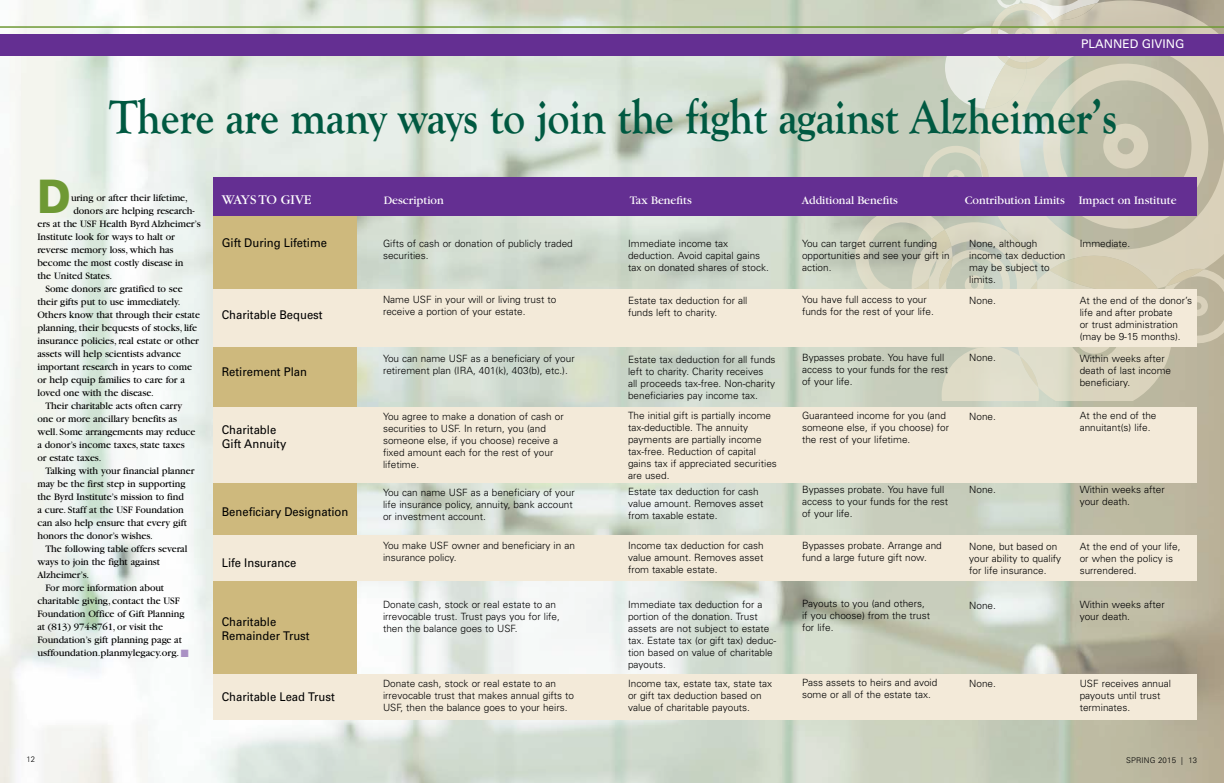
<style>
.page{position:relative;width:1224px;height:783px;background:#fff}
.page>*{position:absolute;margin:0;border:0;box-sizing:border-box;transform-origin:0 0}
.t1{font:700 48.8px "Goudy Old Style T";letter-spacing:-.01em;color:#005941;scale:.91 1}
.t2{font:900 46.2px "Univers";color:#6e9934;scale:.87 1}
.t3{font:14px "Garamond";color:#fff}
.t4{font:12px/14.4px "Univers";color:#000;scale:.94 1}
.t5{font:12px "Garamond";color:#fff}
.t6{font:12px "Univers";color:#fff}
.t7{font:10.3px "Garamond";letter-spacing:-.005em;color:#000}
.t8{font:300 10px/12px "Univers";color:#000}
.t9{font:300 7.9px "Univers";letter-spacing:.02em;color:#000}
.s1{color:#a991c4}
</style>
<div class="page">
<img style="left:0;top:0;width:1224px;height:783px">
<svg style="left:855px;top:0;width:369px;height:401px;background:#cccbb8"></svg>
<div style="left:214px;top:178px;width:143px;height:541px;background:#ceb97d"></div>
<div style="left:0;top:34px;width:1224px;height:22px;background:#642f92"></div>
<hr style="left:0;top:26px;width:1224px;height:2px;background:#6e9934">
<div style="left:214px;top:178px;width:983px;height:38px;background:#642f92"></div>
<div style="left:214px;top:407px;width:983px;height:75px;background:#f3ead9"></div>
<div style="left:214px;top:536px;width:983px;height:45px;background:#f3ead9"></div>
<div style="left:214px;top:674px;width:983px;height:45px;background:#f3ead9"></div>
<div style="left:214px;top:289px;width:983px;height:58px;background:#f3ead9"></div>
<p class="t6" style="left:1081px;top:37px;width:105px">PLANNED GIVING</p>
<h1 class="t1" style="left:109px;top:89px;width:1109px">There are many ways to join the fight against Alzheimer’s</h1>
<h2 class="t2" style="left:37px;top:168px;width:40px">D</h2>
<p class="t7" style="left:71px;top:192px;width:118px">uring or after their lifetime,</p>
<p class="t7" style="left:73px;top:205px;width:123px">donors are helping research-</p>
<p class="t7" style="left:37px;top:218px;width:165px">ers at the USF Health Byrd Alzheimer’s</p>
<p class="t7" style="left:37px;top:231px;width:139px">Institute look for ways to halt or</p>
<p class="t7" style="left:37px;top:244px;width:138px">reverse memory loss, which has</p>
<p class="t7" style="left:37px;top:257px;width:147px">become the most costly disease in</p>
<p class="t7" style="left:37px;top:270px;width:76px">the United States.</p>
<p class="t7" style="left:45px;top:283px;width:139px">Some donors are gratified to see</p>
<p class="t7" style="left:37px;top:296px;width:145px">their gifts put to use immediately.</p>
<p class="t7" style="left:37px;top:309px;width:164px">Others know that through their estate</p>
<p class="t7" style="left:37px;top:322px;width:161px">planning, their bequests of stocks, life</p>
<p class="t7" style="left:37px;top:335px;width:163px">insurance policies, real estate or other</p>
<p class="t7" style="left:37px;top:348px;width:145px">assets will help scientists advance</p>
<p class="t7" style="left:37px;top:361px;width:156px">important research in years to come</p>
<p class="t7" style="left:37px;top:374px;width:149px">or help equip families to care for a</p>
<p class="t7" style="left:37px;top:387px;width:118px">loved one with the disease.</p>
<p class="t7" style="left:45px;top:400px;width:138px">Their charitable acts often carry</p>
<p class="t7" style="left:37px;top:413px;width:141px">one or more ancillary benefits as</p>
<p class="t7" style="left:37px;top:426px;width:160px">well. Some arrangements may reduce</p>
<p class="t7" style="left:37px;top:439px;width:149px">a donor’s income taxes, state taxes</p>
<p class="t7" style="left:37px;top:452px;width:66px">or estate taxes.</p>
<p class="t7" style="left:45px;top:465px;width:151px">Talking with your financial planner</p>
<p class="t7" style="left:37px;top:478px;width:149px">may be the first step in supporting</p>
<p class="t7" style="left:37px;top:491px;width:148px">the Byrd Institute’s mission to find</p>
<p class="t7" style="left:37px;top:504px;width:148px">a cure. Staff at the USF Foundation</p>
<p class="t7" style="left:37px;top:517px;width:151px">can also help ensure that every gift</p>
<p class="t7" style="left:37px;top:530px;width:117px">honors the donor’s wishes.</p>
<p class="t7" style="left:45px;top:543px;width:143px">The following table offers several</p>
<p class="t7" style="left:37px;top:556px;width:124px">ways to join the fight against</p>
<p class="t7" style="left:37px;top:569px;width:53px">Alzheimer’s.</p>
<p class="t7" style="left:45px;top:582px;width:120px">For more information about</p>
<p class="t7" style="left:37px;top:595px;width:144px">charitable giving, contact the USF</p>
<p class="t7" style="left:37px;top:608px;width:149px">Foundation Office of Gift Planning</p>
<p class="t7" style="left:37px;top:621px;width:127px">at (813) 974-8761, or visit the</p>
<p class="t7" style="left:37px;top:634px;width:146px">Foundation’s gift planning page at</p>
<p class="t7" style="left:37px;top:647px;width:153px">usffoundation.planmylegacy.org. <span class="s1">■</span></p>
<h3 class="t3" style="left:222px;top:192px;width:91px">WAYS TO GIVE</h3>
<p class="t5" style="left:384px;top:194px;width:62px">Description</p>
<p class="t5" style="left:630px;top:194px;width:63px">Tax Benefits</p>
<p class="t5" style="left:802px;top:194px;width:98px">Additional Benefits</p>
<p class="t5" style="left:965px;top:194px;width:213px">Contribution Limits Impact on Institute</p>
<p class="t4" style="left:222px;top:235px;width:114px">Gift During Lifetime</p>
<p class="t8" style="left:383px;top:237px;width:191px">Gifts of cash or donation of publicly traded securities.</p>
<p class="t8" style="left:383px;top:293px;width:175px">Name USF in your will or living trust to receive a portion of your estate.</p>
<p class="t8" style="left:383px;top:352px;width:193px">You can name USF as a beneficiary of your retirement plan (IRA, 401(k), 403(b), etc.).</p>
<p class="t8" style="left:383px;top:410px;width:182px">You agree to make a donation of cash or securities to USF. In return, you (and someone else, if you choose) receive a fixed amount each for the rest of your lifetime.</p>
<p class="t8" style="left:383px;top:486px;width:193px">You can name USF as a beneficiary of your life insurance policy, annuity, bank account or investment account.</p>
<p class="t8" style="left:383px;top:539px;width:194px">You make USF owner and beneficiary in an insurance policy.</p>
<p class="t8" style="left:383px;top:598px;width:178px">Donate cash, stock or real estate to an irrevocable trust. Trust pays you for life, then the balance goes to USF.</p>
<p class="t8" style="left:1080px;top:237px;width:52px">Immediate.</p>
<p class="t8" style="left:628px;top:237px;width:142px">Immediate income tax deduction. Avoid capital gains tax on donated shares of stock.</p>
<p class="t8" style="left:628px;top:294px;width:121px">Estate tax deduction for all funds left to charity.</p>
<p class="t8" style="left:628px;top:353px;width:149px">Estate tax deduction for all funds left to charity. Charity receives<br>all proceeds tax-free. Non-charity beneficiaries pay income tax.</p>
<p class="t8" style="left:628px;top:409px;width:150px">The initial gift is partially income tax-deductible. The annuity payments are partially income tax-free. Reduction of capital gains tax if appreciated securities are used.</p>
<p class="t8" style="left:628px;top:485px;width:137px">Estate tax deduction for cash value amount. Removes asset from taxable estate.</p>
<p class="t8" style="left:628px;top:539px;width:137px;text-align:justify">Income tax deduction for cash value amount. Removes asset from taxable estate.</p>
<p class="t8" style="left:628px;top:598px;width:150px">Immediate tax deduction for a portion of the donation. Trust assets are not subject to estate tax. Estate tax (or gift tax) deduc&shy;tion based on value of charitable payouts.</p>
<p class="t8" style="left:628px;top:677px;width:146px">Income tax, estate tax, state tax or gift tax deduction based on value of charitable payouts.</p>
<p class="t8" style="left:969px;top:237px;width:98px">None, although income tax deduction may be subject to limits.</p>
<p class="t8" style="left:969px;top:294px;width:28px">None.</p>
<p class="t8" style="left:802px;top:238px;width:149px">You can target current funding opportunities and see your gift in action.</p>
<p class="t8" style="left:802px;top:294px;width:133px">You have full access to your funds for the rest of your life.</p>
<p class="t8" style="left:802px;top:352px;width:148px">Bypasses probate. You have full access to your funds for the rest of your life.</p>
<p class="t8" style="left:802px;top:410px;width:149px">Guaranteed income for you (and someone else, if you choose) for the rest of your lifetime.</p>
<p class="t8" style="left:1080px;top:294px;width:114px">At the end of the donor’s life and after probate<br>or trust administration (may be 9-15 months).</p>
<p class="t8" style="left:1080px;top:352px;width:93px">Within weeks after death of last income beneficiary.</p>
<p class="t8" style="left:1080px;top:409px;width:78px">At the end of the annuitant(s) life.</p>
<p class="t4" style="left:222px;top:307px;width:109px">Charitable Bequest</p>
<p class="t8" style="left:969px;top:351px;width:28px">None.</p>
<p class="t4" style="left:222px;top:365px;width:92px">Retirement Plan</p>
<p class="t8" style="left:969px;top:410px;width:28px">None.</p>
<p class="t4" style="left:222px;top:423px;width:70px">Charitable<br>Gift Annuity</p>
<p class="t8" style="left:1080px;top:483px;width:87px">Within weeks after your death.</p>
<p class="t8" style="left:1080px;top:540px;width:102px">At the end of your life, or when the policy is surrendered.</p>
<p class="t8" style="left:1080px;top:598px;width:87px">Within weeks after your death.</p>
<p class="t8" style="left:969px;top:483px;width:28px">None.</p>
<p class="t8" style="left:802px;top:484px;width:148px">Bypasses probate. You have full access to your funds for the rest of your life.</p>
<p class="t8" style="left:802px;top:540px;width:141px">Bypasses probate. Arrange and fund a large future gift now.</p>
<p class="t8" style="left:802px;top:598px;width:130px">Payouts to you (and others, if you choose) from the trust for life.</p>
<p class="t4" style="left:222px;top:504px;width:136px">Beneficiary Designation</p>
<p class="t4" style="left:222px;top:555px;width:81px">Life Insurance</p>
<p class="t8" style="left:969px;top:540px;width:93px">None, but based on your ability to qualify for life insurance.</p>
<p class="t8" style="left:969px;top:599px;width:28px">None.</p>
<p class="t4" style="left:222px;top:615px;width:95px">Charitable<br>Remainder Trust</p>
<p class="t8" style="left:802px;top:677px;width:137px">Pass assets to heirs and avoid some or all of the estate tax.</p>
<p class="t8" style="left:1080px;top:677px;width:93px">USF receives annual payouts until trust terminates.</p>
<p class="t8" style="left:969px;top:677px;width:28px">None.</p>
<p class="t8" style="left:383px;top:677px;width:193px">Donate cash, stock or real estate to an irrevocable trust that makes annual gifts to<br>USF, then the balance goes to your heirs.</p>
<p class="t4" style="left:222px;top:689px;width:122px">Charitable Lead Trust</p>
<p class="t9" style="left:27px;top:755px;width:10px">12</p>
<p class="t9" style="left:1126px;top:755px;width:72px">SPRING 2015 | 13</p>
</div>
